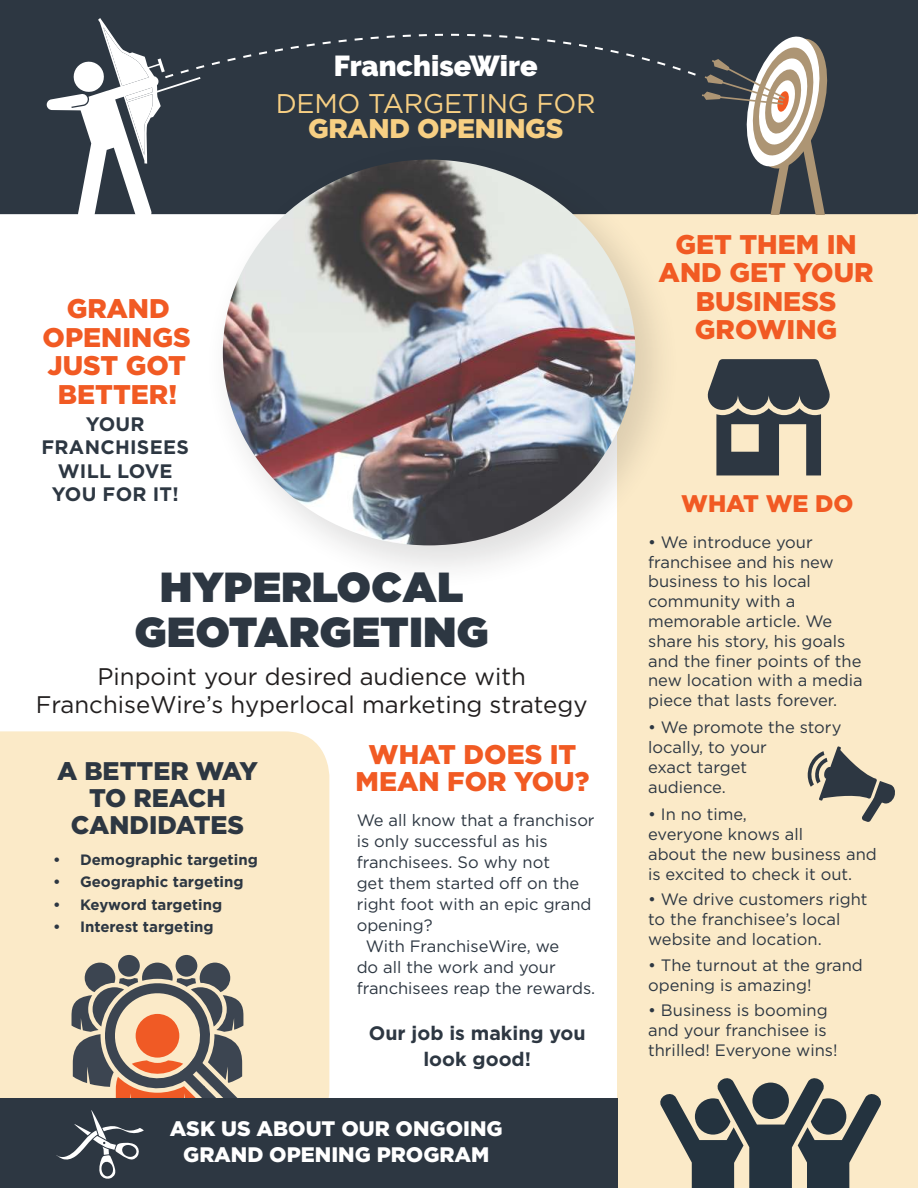
<style>
.page{position:relative;width:918px;height:1188px;background:#fff}
.page>*{position:absolute;margin:0;border:0;box-sizing:border-box;transform-origin:0 0}
.t1{font:900 42px/45px "Gotham";letter-spacing:.015em;color:#2d3742;text-align:center}
.t2{font:900 28.8px "Raleway";color:#fff}
.t3{font:900 27px/28.5px "Gotham";color:#f15a23;text-align:center}
.t4{font:27px "Gotham";letter-spacing:-.01em;color:#f7cf83}
.t5{font:900 27px "Gotham";letter-spacing:-.01em;color:#f7cf83}
.t6{font:900 25.5px/27px "Gotham";color:#2d3742;text-align:center}
.t7{font:24px/28.5px "Gotham";color:#221f1f;text-align:center}
.t8{font:900 24px "Gotham";color:#f15a23}
.t9{font:900 21px/25.5px "Gotham";color:#fff;text-align:center}
.t10{font:700 19.5px/23.4px "Gotham";color:#2d3742;text-align:center}
.t11{font:16.5px/19.8px "Gotham";color:#2d3742}
.t12{font:700 15px "Gotham";color:#2d3742}
</style>
<div class="page">
<div style="left:0;top:731px;width:329px;height:367px;background:#fbeac8"></div>
<div style="left:176px;top:955px;width:21px;height:22px;background:#3c4551;border-radius:50%"></div>
<div style="left:118px;top:955px;width:22px;height:22px;background:#3c4551;border-radius:50%"></div>
<div style="left:617px;top:144px;width:301px;height:1044px;background:#fbeac8"></div>
<div style="left:0;top:0;width:918px;height:214px;background:#2d3742"></div>
<svg style="left:702px;top:32px;width:130px;height:182px;background:#6d6d6c"></svg>
<svg style="left:47px;top:18px;width:649px;height:196px;background:#414a54"></svg>
<div style="left:203px;top:140px;width:479px;height:452px;background:#221f1f;opacity:.14"></div>
<img style="left:223px;top:160px;width:412px;height:385px">
<div style="left:0;top:1098px;width:617px;height:90px;background:#2d3742"></div>
<svg style="left:52px;top:963px;width:199px;height:216px"></svg>
<svg style="left:707px;top:359px;width:123px;height:116px"></svg>
<svg style="left:808px;top:746px;width:87px;height:76px"></svg>
<svg style="left:660px;top:1078px;width:221px;height:110px"></svg>
<h2 class="t2" style="left:334px;top:49px;width:205px">FranchiseWire</h2>
<h3 class="t3" style="left:43px;top:296px;width:150px">GRAND<br>OPENINGS<br>JUST GOT<br>BETTER!</h3>
<p class="t10" style="left:42px;top:413px;width:149px">YOUR<br>FRANCHISEES<br>WILL LOVE<br>YOU FOR IT!</p>
<h3 class="t4" style="left:276px;top:91px;width:322px">DEMO TARGETING FOR</h3>
<h3 class="t5" style="left:308px;top:117px;width:257px">GRAND OPENINGS</h3>
<h1 class="t1" style="left:135px;top:565px;width:355px">HYPERLOCAL<br>GEOTARGETING</h1>
<h3 class="t7" style="left:36px;top:663px;width:553px">Pinpoint your desired audience with<br>FranchiseWire’s hyperlocal marketing strategy</h3>
<h3 class="t6" style="left:57px;top:758px;width:202px">A BETTER WAY<br>TO REACH<br>CANDIDATES</h3>
<p class="t12" style="left:53px;top:854px;width:206px">• Demographic targeting</p>
<p class="t12" style="left:53px;top:876px;width:192px">• Geographic targeting</p>
<p class="t12" style="left:53px;top:899px;width:171px">• Keyword targeting</p>
<p class="t12" style="left:53px;top:921px;width:162px">• Interest targeting</p>
<h3 class="t3" style="left:356px;top:742px;width:235px;line-height:27px">WHAT DOES IT<br>MEAN FOR YOU?</h3>
<p class="t11" style="left:357px;top:811px;width:239px">We all know that a franchisor</p>
<p class="t11" style="left:357px;top:832px;width:193px">is only successful as his</p>
<p class="t11" style="left:357px;top:853px;width:195px">franchisees. So why not</p>
<p class="t11" style="left:357px;top:874px;width:224px">get them started off on the</p>
<p class="t11" style="left:357px;top:895px;width:236px">right foot with an epic grand</p>
<p class="t11" style="left:357px;top:916px;width:77px">opening?</p>
<p class="t11" style="left:366px;top:937px;width:195px">With FranchiseWire, we</p>
<p class="t11" style="left:357px;top:958px;width:201px">do all the work and your</p>
<p class="t11" style="left:357px;top:979px;width:240px">franchisees reap the rewards.</p>
<p class="t10" style="left:369px;top:1022px;width:218px;line-height:25.5px">Our job is making you look good!</p>
<p class="t9" style="left:170px;top:1117px;width:334px">ASK US ABOUT OUR ONGOING<br>GRAND OPENING PROGRAM</p>
<h3 class="t3" style="left:659px;top:231px;width:216px">GET THEM IN<br>AND GET YOUR<br>BUSINESS<br>GROWING</h3>
<h3 class="t8" style="left:681px;top:493px;width:174px">WHAT WE DO</h3>
<p class="t11" style="left:648px;top:533px;width:216px">• We introduce your franchisee and his new business to his local community with a memorable article. We share his story, his goals and the finer points of the new location with a media piece that lasts forever.</p>
<p class="t11" style="left:648px;top:719px;width:195px">• We promote the story locally, to your<br>exact target<br>audience.</p>
<p class="t11" style="left:648px;top:805px;width:230px">• In no time,<br>everyone knows all<br>about the new business and is excited to check it out.</p>
<p class="t11" style="left:648px;top:891px;width:221px">• We drive customers right to the franchisee’s local website and location.</p>
<p class="t11" style="left:648px;top:956px;width:216px">• The turnout at the grand opening is amazing!</p>
<p class="t11" style="left:648px;top:1002px;width:191px">• Business is booming and your franchisee is thrilled! Everyone wins!</p>
</div>
